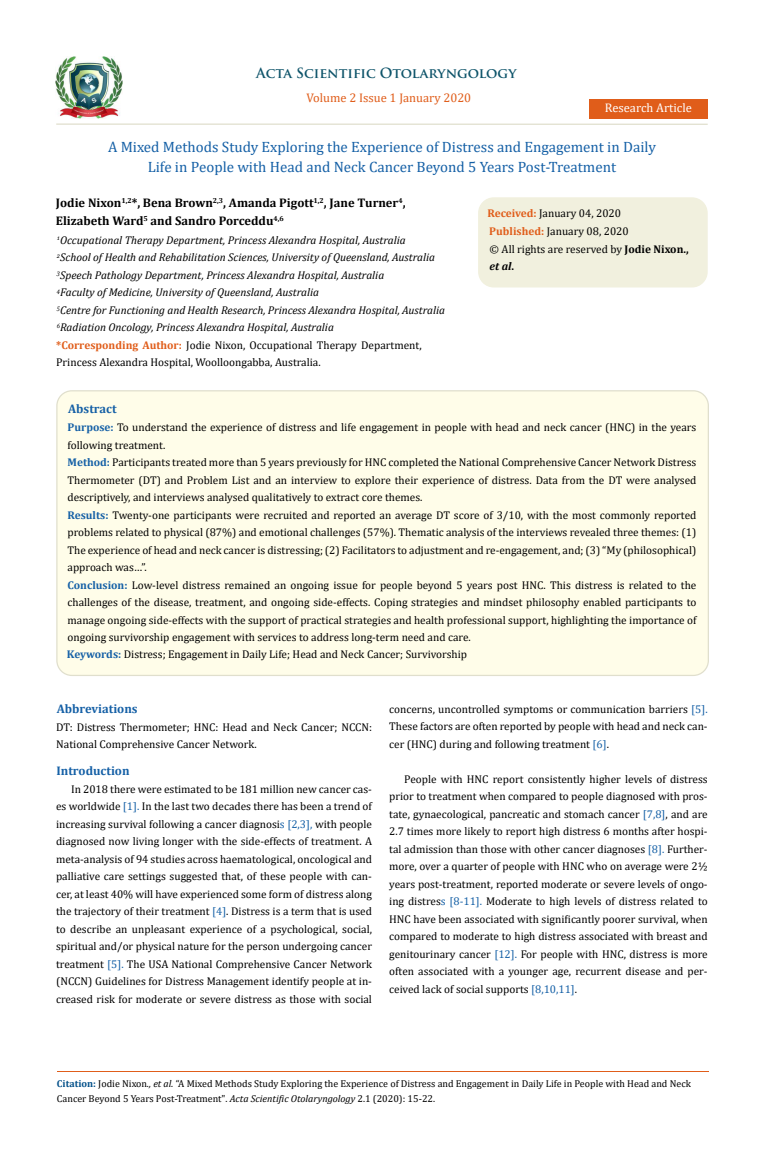
<style>
.page{position:relative;width:764px;height:1155px;background:#fff}
.page>*{position:absolute;margin:0;border:0;box-sizing:border-box;transform-origin:0 0}
.t1{font:15px/20px "Cambria";color:#1560a6;text-align:center}
.t2{font:700 13.75px "Trajan Pro";color:#0e546a}
.t3{font:700 12.5px/17.5px "Cambria";color:#000}
.t4{font:700 12.5px "Cambria";color:#1560a6}
.t5{font:12.5px "Cambria";color:#e05d1a}
.t6{font:12.5px "Cambria";color:#fff}
.t7{font:11.25px/17.5px "Cambria";color:#000}
.t8{font:italic 11.25px/17.5px "Cambria";color:#000}
.t9{font:10px/15px "Cambria";color:#000}
.s1{font-weight:700;font-style:normal;color:#e05d1a}
.s2{font-style:normal}
.s3{font-weight:700;color:#e05d1a}
.s4{font-weight:700}
.s5{font-weight:700;font-style:italic}
.s6{font-weight:700;color:#1560a6}
.s7{color:#1560a6}
.s8{font-weight:700;color:#035089}
.s9{font-style:italic}
</style>
<div class="page">
<img style="left:56px;top:57px;width:66px;height:61px">
<div style="left:589px;top:99px;width:118px;height:20px;background:#e05d1a"></div>
<div style="left:57px;top:391px;width:651px;height:284px;background:#fffde9;border-radius:15px"></div>
<div style="left:479px;top:198px;width:228px;height:89px;background:#f1f0de;border-radius:15px"></div>
<div style="left:478px;top:197px;width:229px;height:91px;border:1px solid #f1f0de;border-radius:15px"></div>
<hr style="left:57px;top:1072px;width:651px;height:1px;background:#e05d1a">
<hr style="left:56px;top:123px;width:651px;height:2px;background:#e0dfcd">
<p class="t2" style="left:256px;top:64px;width:262px">Acta Scientific Otolaryngology</p>
<p class="t5" style="left:306px;top:91px;width:166px">Volume 2 Issue 1 January 2020</p>
<h1 class="t1" style="left:108px;top:137px;width:549px">A Mixed Methods Study Exploring the Experience of Distress and Engagement in Daily<br>Life in People with Head and Neck Cancer Beyond 5 Years Post-Treatment</h1>
<p class="t3" style="left:56px;top:194px;width:351px">Jodie Nixon<sup>1,2</sup>*, Bena Brown<sup>2,3</sup>, Amanda Pigott<sup>1,2</sup>, Jane Turner<sup>4</sup>,<br>Elizabeth Ward<sup>5</sup> and Sandro Porceddu<sup>4,6</sup></p>
<p class="t8" style="left:56px;top:231px;width:390px"><sup>1</sup>Occupational Therapy Department, Princess Alexandra Hospital, Australia<br><sup>2</sup>School of Health and Rehabilitation Sciences, University of Queensland, Australia <sup>3</sup>Speech Pathology Department, Princess Alexandra Hospital, Australia<br><sup>4</sup>Faculty of Medicine, University of Queensland, Australia<br><sup>5</sup>Centre for Functioning and Health Research, Princess Alexandra Hospital, Australia <sup>6</sup>Radiation Oncology, Princess Alexandra Hospital, Australia<br><span class="s1">*Corresponding Author:</span> <span class="s2">Jodie Nixon, Occupational Therapy Department, Princess Alexandra Hospital, Woolloongabba, Australia.</span></p>
<p class="t6" style="left:605px;top:100px;width:89px">Research Article</p>
<p class="t7" style="left:487px;top:204px;width:203px;line-height:17.9px"><span class="s3">Received:</span> January 04, 2020<br><span class="s3">Published:</span> January 08, 2020<br>© All rights are reserved by <span class="s4">Jodie Nixon., </span><span class="s5">et al</span><span class="s4">.</span></p>
<p class="t4" style="left:68px;top:400px;width:50px">Abstract</p>
<p class="t7" style="left:68px;top:418px;width:630px"><span class="s6">Purpose:</span> To understand the experience of distress and life engagement in people with head and neck cancer (HNC) in the years following treatment.<br><span class="s6">Method:</span> Participants treated more than 5 years previously for HNC completed the National Comprehensive Cancer Network Distress Thermometer (DT) and Problem List and an interview to explore their experience of distress. Data from the DT were analysed descriptively, and interviews analysed qualitatively to extract core themes.<br><span class="s6">Results:</span> Twenty-one participants were recruited and reported an average DT score of 3/10, with the most commonly reported problems related to physical (87%) and emotional challenges (57%). Thematic analysis of the interviews revealed three themes: (1)<br>The experience of head and neck cancer is distressing; (2) Facilitators to adjustment and re-engagement, and; (3) “My (philosophical) approach was…”.<br><span class="s6">Conclusion:</span> Low-level distress remained an ongoing issue for people beyond 5 years post HNC. This distress is related to the challenges of the disease, treatment, and ongoing side-effects. Coping strategies and mindset philosophy enabled participants to manage ongoing side-effects with the support of practical strategies and health professional support, highlighting the importance of ongoing survivorship engagement with services to address long-term need and care.</p>
<p class="t7" style="left:67px;top:645px;width:402px"><span class="s6">Keywords:</span> Distress; Engagement in Daily Life; Head and Neck Cancer; Survivorship</p>
<p class="t4" style="left:57px;top:700px;width:82px">Abbreviations</p>
<p class="t7" style="left:56px;top:718px;width:317px">DT: Distress Thermometer; HNC: Head and Neck Cancer; NCCN:<br>National Comprehensive Cancer Network.</p>
<p class="t4" style="left:56px;top:762px;width:75px">Introduction</p>
<p class="t7" style="left:56px;top:780px;width:317px;text-align:justify;text-indent:15px">In 2018 there were estimated to be 181 million new cancer cas&shy;es worldwide <span class="s7">[1].</span> In the last two decades there has been a trend of increasing survival following a cancer diagnosi<span class="s7">s [2,3],</span> with people diagnosed now living longer with the side-effects of treatment. A meta-analysis of 94 studies across haematological, oncological and palliative care settings suggested that, of these people with can&shy;cer, at least 40% will have experienced some form of distress along the trajectory of their treatment <span class="s7">[4]</span>. Distress is a term that is used to describe an unpleasant experience of a psychological, social, spiritual and/or physical nature for the person undergoing cancer treatment <span class="s7">[5].</span> The USA National Comprehensive Cancer Network (NCCN) Guidelines for Distress Management identify people at in&shy;creased risk for moderate or severe distress as those with social</p>
<p class="t7" style="left:389px;top:700px;width:320px;text-align:justify">concerns, uncontrolled symptoms or communication barriers <span class="s7">[5].<br></span>These factors are often reported by people with head and neck can&shy;cer (HNC) during and following treatment <span class="s7">[6]</span>.</p>
<p class="t7" style="left:389px;top:770px;width:320px;text-align:justify;text-indent:15px">People with HNC report consistently higher levels of distress prior to treatment when compared to people diagnosed with pros&shy;tate, gynaecological, pancreatic and stomach cancer <span class="s7">[7,8]</span>, and are 2.7 times more likely to report high distress 6 months after hospi&shy;tal admission than those with other cancer diagnoses <span class="s7">[8].</span> Further&shy;more, over a quarter of people with HNC who on average were 2½ years post-treatment, reported moderate or severe levels of ongo&shy;ing distres<span class="s7">s [8-11].</span> Moderate to high levels of distress related to HNC have been associated with significantly poorer survival, when compared to moderate to high distress associated with breast and genitourinary cancer <span class="s7">[12].</span> For people with HNC, distress is more often associated with a younger age, recurrent disease and per&shy;ceived lack of social supports <span class="s7">[8,10,11]</span>.</p>
<p class="t9" style="left:57px;top:1076px;width:635px"><span class="s8">Citation:</span> Jodie Nixon<span class="s9">., et al.</span> “A Mixed Methods Study Exploring the Experience of Distress and Engagement in Daily Life in People with Head and Neck<br>Cancer Beyond 5 Years Post-Treatment". <span class="s9">Acta Scientific Otolaryngology</span> 2.1 (2020): 15-22.</p>
</div>
